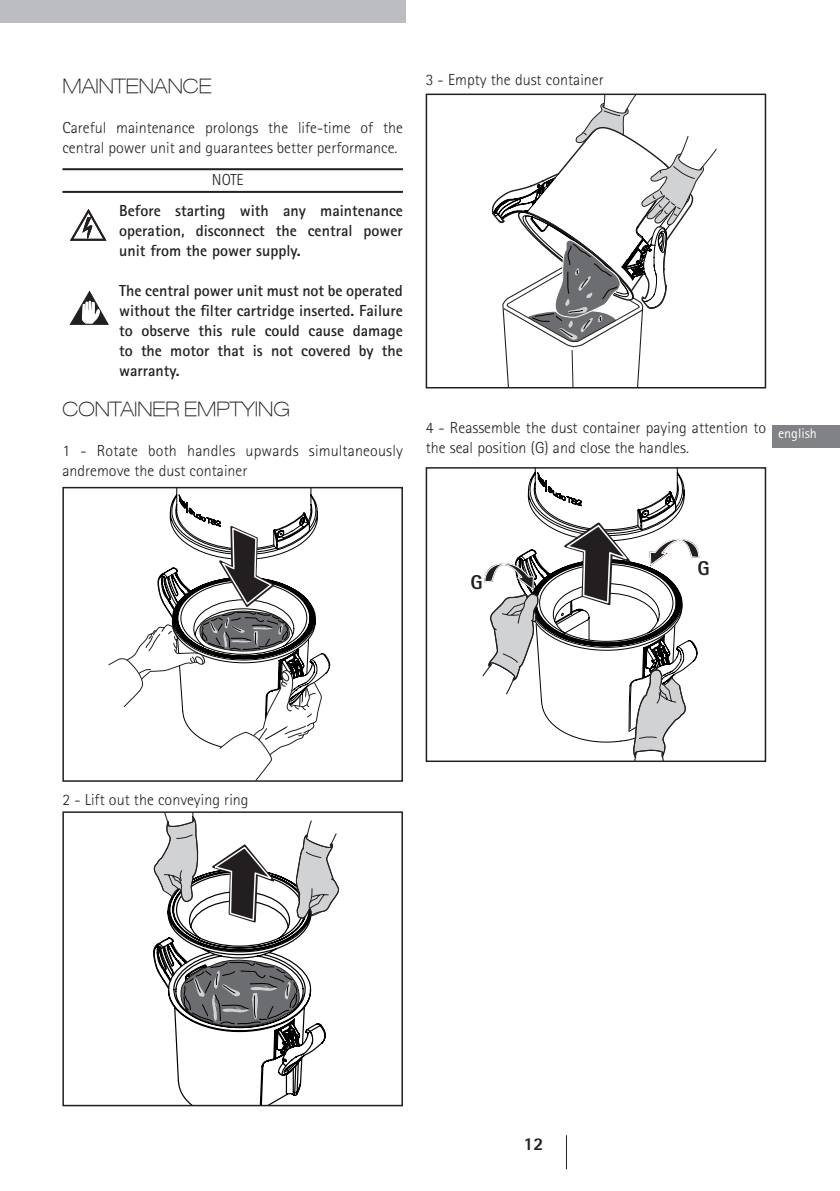
<style>
.page{position:relative;width:840px;height:1191px;background:#fff}
.page>*{position:absolute;margin:0;border:0;box-sizing:border-box;transform-origin:0 0}
.t1{font:100 expanded 20px "Helvetica Neue LT";color:#231f20}
.t2{font:800 20px "Rotis Sans Serif Std";color:#231f20}
.t3{font:800 18px "Rotis Sans Serif Std";color:#231f20}
.t4{font:300 16px/20px "Rotis Sans Serif Std";color:#231f20}
.t5{font:700 16px/20px "Rotis Sans Serif Std";color:#231f20;text-align:justify}
.t6{font:14px "Rotis Sans Serif Std";color:#fff}
</style>
<div class="page">
<div style="left:771px;top:425px;width:68px;height:23px;background:#808285"></div>
<div style="left:0;top:0;width:405px;height:23px;background:#bcbdc0"></div>
<svg style="left:108px;top:490px;width:222px;height:289px"></svg>
<div style="left:62px;top:487px;width:341px;height:295px;border:2px solid #231f20"></div>
<hr style="left:62px;top:168px;width:341px;height:2px;background:#231f20">
<hr style="left:62px;top:191px;width:341px;height:2px;background:#231f20">
<svg style="left:70px;top:209px;width:37px;height:32px"></svg>
<svg style="left:70px;top:291px;width:39px;height:34px"></svg>
<svg style="left:482px;top:470px;width:217px;height:289px"></svg>
<div style="left:425px;top:467px;width:340px;height:295px;border:2px solid #231f20"></div>
<svg style="left:491px;top:97px;width:226px;height:288px"></svg>
<div style="left:425px;top:94px;width:340px;height:294px;border:2px solid #231f20"></div>
<svg style="left:153px;top:814px;width:187px;height:289px"></svg>
<div style="left:62px;top:811px;width:341px;height:295px;border:2px solid #231f20"></div>
<hr style="left:565px;top:1135px;width:1px;height:34px;background:#231f20">
<p class="t1" style="left:62px;top:74px;width:136px">MAI NTENANCE</p>
<p class="t4" style="left:62px;top:117px;width:342px">Careful maintenance prolongs the life-time of the central power unit and guarantees better performance.</p>
<p class="t4" style="left:212px;top:170px;width:33px">NOTE</p>
<p class="t5" style="left:119px;top:200px;width:285px">Before starting with any maintenance operation, disconnect the central power unit from the power supply.</p>
<p class="t5" style="left:119px;top:280px;width:285px">The central power unit must not be operated without the filter cartridge inserted. Failure to observe this rule could cause damage to the motor that is not covered by the warranty.</p>
<p class="t1" style="left:62px;top:397px;width:137px">CONTAINEREMPT</p>
<p class="t1" style="left:241px;top:397px;width:46px">YING</p>
<p class="t4" style="left:62px;top:440px;width:342px">1 - Rotate both handles upwards simultaneously andremove the dust container</p>
<p class="t4" style="left:425px;top:69px;width:179px">3 - Empty the dust container</p>
<p class="t4" style="left:425px;top:417px;width:342px">4 - Reassemble the dust container paying attention to the seal position (G) and close the handles.</p>
<p class="t6" style="left:777px;top:425px;width:40px">english</p>
<p class="t2" style="left:470px;top:569px;width:12px">G</p>
<p class="t2" style="left:697px;top:556px;width:12px">G</p>
<p class="t4" style="left:62px;top:790px;width:188px">2 - Lift out the conveying ring</p>
<p class="t3" style="left:523px;top:1132px;width:22px">12</p>
</div>
